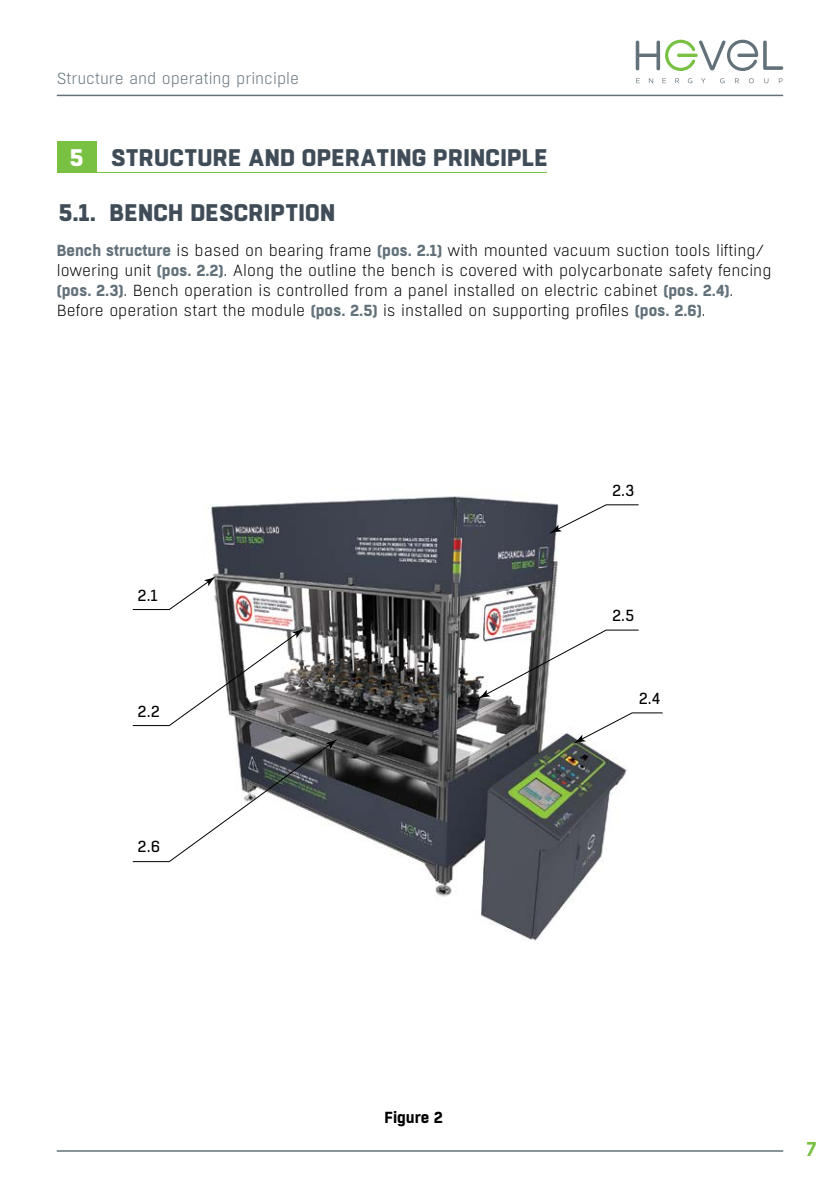
<style>
.page{position:relative;width:840px;height:1191px;background:#fff}
.page>*{position:absolute;margin:0;border:0;box-sizing:border-box;transform-origin:0 0}
.t1{font:800 24px "Boxed";letter-spacing:.01em;color:#404d58}
.t2{font:800 24px "Boxed";color:#fff}
.t3{font:700 20px "Boxed";color:#78c143}
.t4{font:300 16px/20px "Boxed";color:#000}
.t5{font:300 16px "Boxed";color:#63717a}
.t6{font:16px "Boxed";color:#000}
.t7{font:700 16px "Boxed";color:#000}
.s1{font-weight:700;color:#63717a}
</style>
<div class="page">
<hr style="left:57px;top:1150px;width:725px;height:1px;background:#63717a">
<hr style="left:57px;top:95px;width:725px;height:1px;background:#63717a">
<svg style="left:635px;top:40px;width:147px;height:43px"></svg>
<img style="left:133px;top:496px;width:494px;height:445px">
<svg style="left:549px;top:504px;width:90px;height:29px"></svg>
<svg style="left:132px;top:576px;width:84px;height:34px"></svg>
<svg style="left:132px;top:628px;width:172px;height:98px"></svg>
<svg style="left:132px;top:739px;width:205px;height:123px"></svg>
<svg style="left:573px;top:712px;width:90px;height:31px"></svg>
<svg style="left:477px;top:629px;width:162px;height:70px"></svg>
<div style="left:57px;top:142px;width:39px;height:31px;background:#78c143"></div>
<hr style="left:96px;top:172px;width:451px;height:1px;background:#78c143">
<p class="t5" style="left:57px;top:69px;width:244px">Structure and operating principle</p>
<h1 class="t1" style="left:111px;top:141px;width:44px">STRUC</h1>
<h1 class="t1" style="left:184px;top:141px;width:80px">TURE AND</h1>
<h1 class="t1" style="left:302px;top:141px;width:145px">OPERATING PRINCIPL</h1>
<h1 class="t1" style="left:534px;top:141px;width:15px">E</h1>
<h1 class="t1" style="left:59px;top:196px;width:189px">5.1. BENCH DESCRIP</h1>
<h1 class="t1" style="left:285px;top:196px;width:49px">TION</h1>
<h1 class="t2" style="left:70px;top:141px;width:15px">5</h1>
<p class="t4" style="left:57px;top:241px;width:715px"><span class="s1">Bench structure</span> is based on bearing frame <span class="s1">(pos. 2.1)</span> with mounted vacuum suction tools lifting/ lowering unit <span class="s1">(pos. 2.2)</span>. Along the outline the bench is covered with polycarbonate safety fencing <span class="s1">(pos. 2.3)</span>. Bench operation is controlled from a panel installed on electric cabinet <span class="s1">(pos. 2.4)</span>.<br>Before operation start the module <span class="s1">(pos. 2.5)</span> is installed on supporting profiles <span class="s1">(pos. 2.6)</span>.</p>
<p class="t6" style="left:137px;top:585px;width:21px">2.1</p>
<p class="t6" style="left:137px;top:701px;width:24px">2.2</p>
<p class="t6" style="left:137px;top:836px;width:24px">2.6</p>
<p class="t6" style="left:611px;top:480px;width:24px">2.3</p>
<p class="t6" style="left:611px;top:605px;width:24px">2.5</p>
<p class="t6" style="left:638px;top:688px;width:23px">2.4</p>
<p class="t7" style="left:384px;top:1106px;width:60px">Figure 2</p>
<p class="t3" style="left:806px;top:1135px;width:11px">7</p>
</div>
